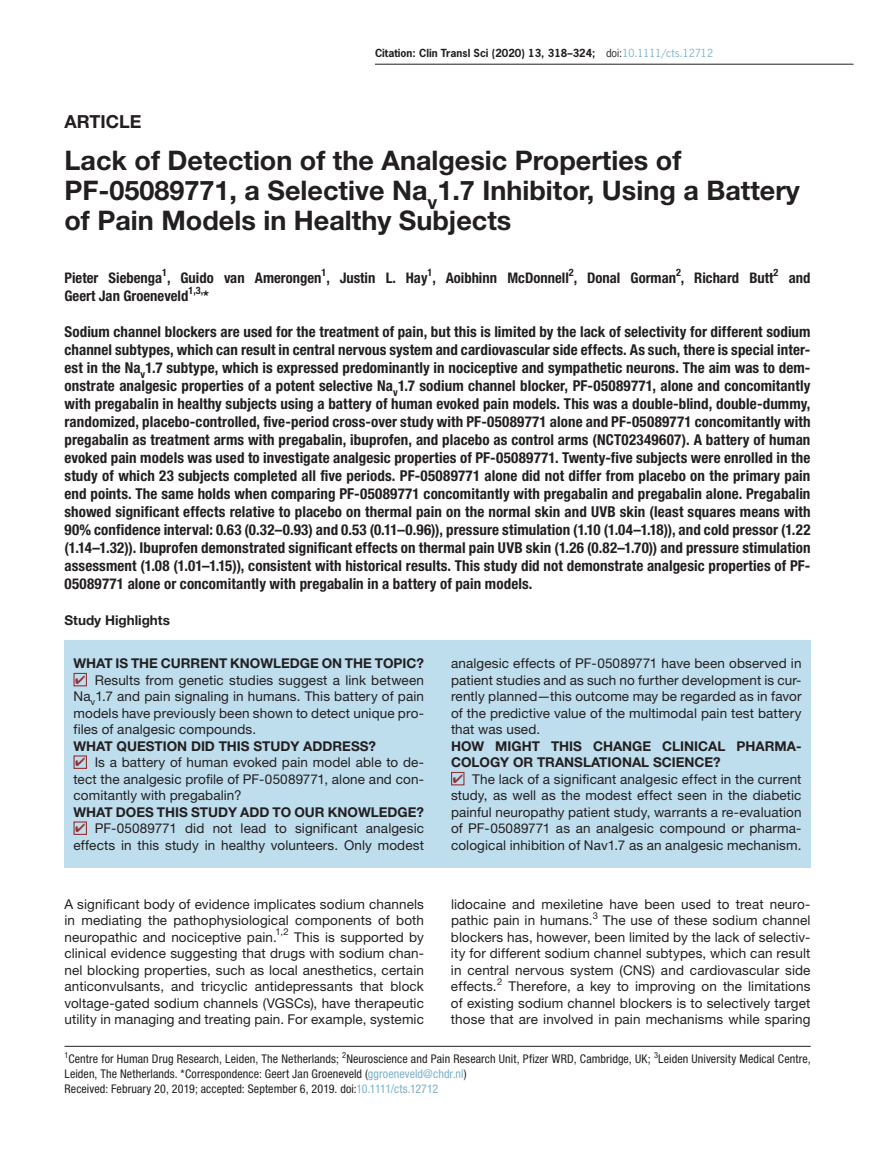
<style>
.page{position:relative;width:891px;height:1175px;background:#fff}
.page>*{position:absolute;margin:0;border:0;box-sizing:border-box;transform-origin:0 0}
.t1{font:700 27px/30px "Helvetica Neue LT Std";color:#231f20}
.t2{font:700 18px "Helvetica Neue LT Std";color:#231f20}
.t3{font:700 condensed 15px/18px "Helvetica Neue LT Std";letter-spacing:.005em;color:#231f20;text-align:justify}
.t4{font:700 condensed 14.7px/18px "Helvetica Neue LT Std";color:#231f20}
.t5{font:13.5px/16.5px "Helvetica Neue LT Std";letter-spacing:.01em;color:#231f20;text-align:justify}
.t6{font:700 13.5px/16.5px "Helvetica Neue LT Std";color:#231f20}
.t7{font:condensed 12px/15px "Helvetica Neue LT Std";letter-spacing:.01em;color:#231f20}
.t8{font:700 10.5px "News Gothic Std";color:#231f20}
.t9{font:700 condensed 10.2px "Helvetica Neue LT Std";color:#231f20}
.t10{font:condensed 8.4px "Helvetica Neue LT Std";color:#231f20}
.s1{font-weight:400}
.s2{font-weight:400;color:#7cb1ca}
.s3{font-size:14.7px}
.s4{color:#943433}
.s5{color:#7cb1ca}
</style>
<div class="page">
<hr style="left:375px;top:64px;width:479px;height:1px;background:#231f20">
<hr style="left:64px;top:1045px;width:747px;height:1px;background:#231f20">
<div style="left:64px;top:597px;width:747px;height:271px;background:#bedded"></div>
<div style="left:52px;top:594px;width:771px;height:46px;background:#fff"></div>
<div style="left:74px;top:673px;width:13px;height:13px;border:1px solid #943433"></div>
<div style="left:74px;top:755px;width:13px;height:14px;border:1px solid #943433"></div>
<div style="left:74px;top:821px;width:13px;height:14px;border:1px solid #943433"></div>
<div style="left:451px;top:772px;width:14px;height:13px;border:1px solid #943433"></div>
<p class="t8" style="left:375px;top:46px;width:340px">Citation: Clin Transl Sci (2020) 13, 318–324; <span class="s1">doi:</span><span class="s2">10.1111/cts.12712</span></p>
<h2 class="t2" style="left:64px;top:111px;width:78px">ARTICLE</h2>
<h1 class="t1" style="left:64px;top:145px;width:737px">Lack of Detection of the Analgesic Properties of<br>PF-05089771, a Selective Na<sub>v</sub>1.7 Inhibitor, Using a Battery of Pain Models in Healthy Subjects</h1>
<p class="t4" style="left:64px;top:268px;width:748px">Pieter Siebenga<sup>1</sup>, Guido van Amerongen<sup>1</sup>, Justin L. Hay<sup>1</sup>, Aoibhinn McDonnell<sup>2</sup>, Donal Gorman<sup>2</sup>, Richard Butt<sup>2</sup> and<br>Geert Jan Groeneveld</p>
<p class="t9" style="left:188px;top:284px;width:22px">1,3,<span class="s3">*</span></p>
<p class="t3" style="left:64px;top:322px;width:748px">Sodium channel blockers are used for the treatment of pain, but this is limited by the lack of selectivity for different sodium channel subtypes, which can result in central nervous system and cardiovascular side effects. As such, there is special inter&shy;est in the Na<sub>v</sub>1.7 subtype, which is expressed predominantly in nociceptive and sympathetic neurons. The aim was to dem&shy;onstrate analgesic properties of a potent selective Na<sub>v</sub>1.7 sodium channel blocker, PF-05089771, alone and concomitantly with pregabalin in healthy subjects using a battery of human evoked pain models. This was a double-blind, double-dummy, randomized, placebo-controlled, five-period cross-over study with PF-05089771 alone and PF-05089771 concomitantly with pregabalin as treatment arms with pregabalin, ibuprofen, and placebo as control arms (NCT02349607). A battery of human evoked pain models was used to investigate analgesic properties of PF-05089771. Twenty-five subjects were enrolled in the study of which 23 subjects completed all five periods. PF-05089771 alone did not differ from placebo on the primary pain end points. The same holds when comparing PF-05089771 concomitantly with pregabalin and pregabalin alone. Pregabalin showed significant effects relative to placebo on thermal pain on the normal skin and UVB skin (least squares means with 90% confidence interval: 0.63 (0.32–0.93) and 0.53 (0.11–0.96)), pressure stimulation (1.10 (1.04–1.18)), and cold pressor (1.22 (1.14–1.32)). Ibuprofen demonstrated significant effects on thermal pain UVB skin (1.26 (0.82–1.70)) and pressure stimulation assessment (1.08 (1.01–1.15)), consistent with historical results. This study did not demonstrate analgesic properties of PF-05089771 alone or concomitantly with pregabalin in a battery of pain models.</p>
<p class="t6" style="left:64px;top:612px;width:107px">Study Highlights</p>
<p class="t6" style="left:74px;top:654px;width:352px">WHAT IS THE CURRENT KNOWLEDGE ON THE TOPIC?</p>
<p class="t5" style="left:74px;top:671px;width:352px"><span class="s4">✔</span> Results from genetic studies suggest a link between Na<sub>v</sub>1.7 and pain signaling in humans. This battery of pain models have previously been shown to detect unique pro&shy;files of analgesic compounds.</p>
<p class="t6" style="left:74px;top:737px;width:304px">WHAT QUESTION DID THIS STUDY ADDRESS?</p>
<p class="t5" style="left:73px;top:753px;width:352px"><span class="s4">✔</span> Is a battery of human evoked pain model able to de&shy;tect the analgesic profile of PF-05089771, alone and con&shy;comitantly with pregabalin?</p>
<p class="t6" style="left:73px;top:803px;width:352px">WHAT DOES THIS STUDY ADD TO OUR KNOWLEDGE?</p>
<p class="t5" style="left:74px;top:819px;width:352px"><span class="s4">✔</span> PF-05089771 did not lead to significant analgesic effects in this study in healthy volunteers. Only modest</p>
<p class="t5" style="left:451px;top:654px;width:352px">analgesic effects of PF-05089771 have been observed in patient studies and as such no further development is cur&shy;rently planned—this outcome may be regarded as in favor of the predictive value of the multimodal pain test battery that was used.</p>
<p class="t6" style="left:451px;top:737px;width:352px">HOW MIGHT THIS CHANGE CLINICAL PHARMA-<br>COLOGY OR TRANSLATIONAL SCIENCE?</p>
<p class="t5" style="left:451px;top:770px;width:352px"><span class="s4">✔</span> The lack of a significant analgesic effect in the current study, as well as the modest effect seen in the diabetic painful neuropathy patient study, warrants a re-evaluation of PF-05089771 as an analgesic compound or pharma&shy;cological inhibition of Nav1.7 as an analgesic mechanism.</p>
<p class="t5" style="left:64px;top:895px;width:361px">A significant body of evidence implicates sodium channels in mediating the pathophysiological components of both neuropathic and nociceptive pain.<sup>1,2</sup> This is supported by clinical evidence suggesting that drugs with sodium chan&shy;nel blocking properties, such as local anesthetics, certain anticonvulsants, and tricyclic antidepressants that block voltage-gated sodium channels (VGSCs), have therapeutic utility in managing and treating pain. For example, systemic</p>
<p class="t5" style="left:451px;top:895px;width:361px">lidocaine and mexiletine have been used to treat neuro&shy;pathic pain in humans.<sup>3</sup> The use of these sodium channel blockers has, however, been limited by the lack of selectiv&shy;ity for different sodium channel subtypes, which can result in central nervous system (CNS) and cardiovascular side effects.<sup>2</sup></p>
<p class="t5" style="left:451px;top:977px;width:361px;text-indent:57px">Therefore, a key to improving on the limitations of existing sodium channel blockers is to selectively target those that are involved in pain mechanisms while sparing</p>
<p class="t10" style="left:64px;top:1050px;width:6px">1</p>
<p class="t7" style="left:68px;top:1051px;width:272px">Centre for Human Drug Research, Leiden, The Netherlands;</p>
<p class="t10" style="left:342px;top:1050px;width:6px">2</p>
<p class="t7" style="left:346px;top:1051px;width:306px">Neuroscience and Pain Research Unit, Pfizer WRD, Cambridge, UK;</p>
<p class="t10" style="left:654px;top:1050px;width:6px">3</p>
<p class="t7" style="left:658px;top:1051px;width:154px">Leiden University Medical Centre,</p>
<p class="t7" style="left:64px;top:1066px;width:404px">Leiden, The Netherlands. *Correspondence: Geert Jan Groeneveld (<span class="s5">ggroeneveld@chdr.nl</span>)<br>Received: February 20, 2019; accepted: September 6, 2019. doi:<span class="s5">10.1111/cts.12712</span></p>
</div>
